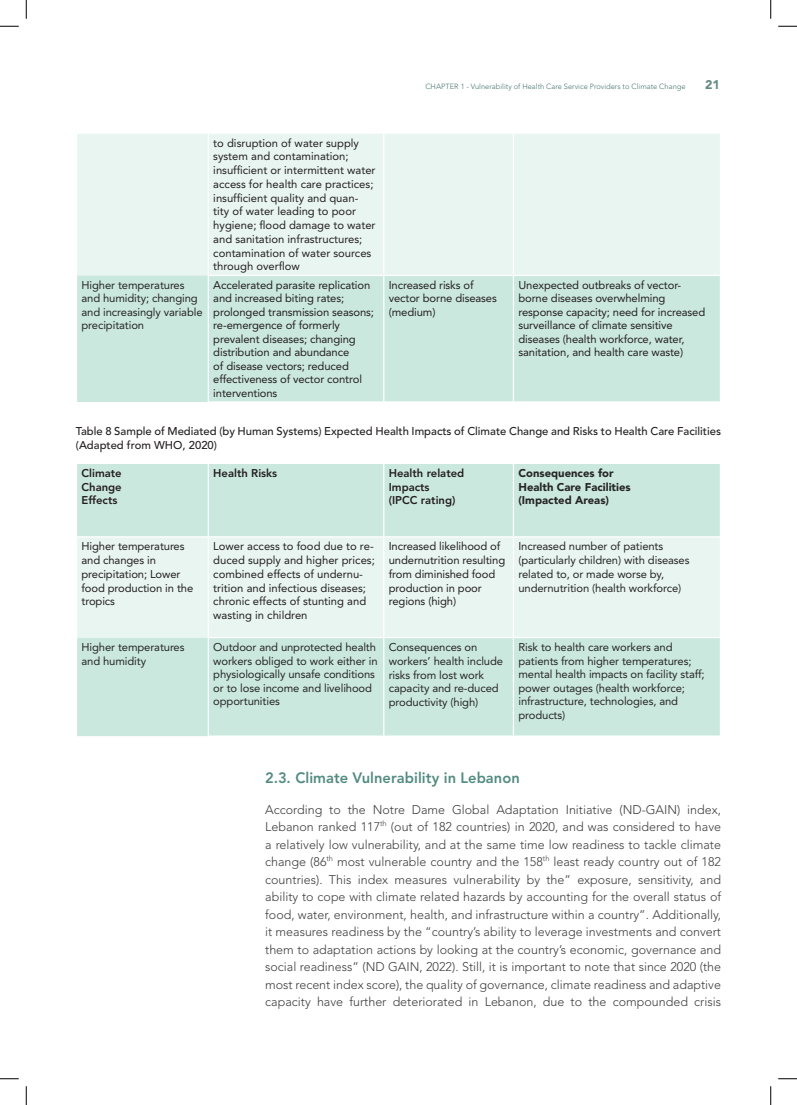
<style>
.page{position:relative;width:797px;height:1105px;background:#fff}
.page>*{position:absolute;margin:0;border:0;box-sizing:border-box;transform-origin:0 0}
.Paragraph_Title-_GRE{font:800 15px "Avenir LT Std";color:#548c82}
.Paragraph_Title-_GRE-2{font:300 12.5px/17.5px "Avenir LT Std";color:#3e3e3f;text-align:justify}
.t1{font:900 12.5px "Avenir LT Std";color:#638a84}
.Tableu-_Filling{font:11.25px/13.8px "Avenir LT Std";letter-spacing:-.01em;color:#231f20}
.Tableu-_Filling-2{font:11.25px/13.5px "Avenir LT Std";letter-spacing:-.01em;color:#262626}
.FIGUREs{font:500 11.25px/13.8px "Avenir LT Std";color:#231f20}
.Tableau-_Titles{font:800 11.25px "Avenir LT Std";color:#231f20}
.Tableau-_Titles-2{font:900 11.25px "Avenir LT Std";color:#262626}
.t2{font:300 7.5px "Avenir LT Std";color:#47756e}
</style>
<div class="page">
<div style="left:77px;top:134px;width:642px;height:141px;background:#e9f5f1"></div>
<div style="left:77px;top:275px;width:642px;height:127px;background:#cbe8df"></div>
<hr style="left:384px;top:275px;width:129px;height:1px;background:#fff">
<hr style="left:513px;top:275px;width:208px;height:1px;background:#fff">
<hr style="left:384px;top:401px;width:129px;height:2px;background:#fff">
<hr style="left:513px;top:401px;width:208px;height:2px;background:#fff">
<hr style="left:208px;top:134px;width:1px;height:141px;background:#fff">
<hr style="left:208px;top:276px;width:1px;height:125px;background:#fff">
<hr style="left:383px;top:134px;width:1px;height:141px;background:#fff">
<hr style="left:513px;top:134px;width:1px;height:141px;background:#fff">
<hr style="left:383px;top:276px;width:1px;height:125px;background:#fff">
<hr style="left:513px;top:276px;width:1px;height:125px;background:#fff">
<hr style="left:208px;top:275px;width:176px;height:1px;background:#fff">
<hr style="left:208px;top:401px;width:176px;height:2px;background:#fff">
<div style="left:77px;top:464px;width:642px;height:272px;background:#cbe8df"></div>
<div style="left:77px;top:537px;width:642px;height:100px;background:#e9f5f1"></div>
<hr style="left:76px;top:536px;width:132px;height:1px;background:#fff">
<hr style="left:208px;top:536px;width:176px;height:1px;background:#fff">
<hr style="left:384px;top:536px;width:129px;height:1px;background:#fff">
<hr style="left:513px;top:536px;width:208px;height:1px;background:#fff">
<hr style="left:384px;top:637px;width:129px;height:1px;background:#fff">
<hr style="left:513px;top:637px;width:208px;height:1px;background:#fff">
<hr style="left:384px;top:735px;width:129px;height:2px;background:#fff">
<hr style="left:513px;top:735px;width:208px;height:2px;background:#fff">
<hr style="left:208px;top:464px;width:1px;height:72px;background:#fff">
<hr style="left:208px;top:537px;width:1px;height:100px;background:#fff">
<hr style="left:208px;top:638px;width:1px;height:97px;background:#fff">
<hr style="left:383px;top:464px;width:1px;height:72px;background:#fff">
<hr style="left:513px;top:464px;width:1px;height:72px;background:#fff">
<hr style="left:383px;top:537px;width:1px;height:100px;background:#fff">
<hr style="left:513px;top:537px;width:1px;height:100px;background:#fff">
<hr style="left:383px;top:638px;width:1px;height:97px;background:#fff">
<hr style="left:513px;top:638px;width:1px;height:97px;background:#fff">
<hr style="left:208px;top:637px;width:176px;height:1px;background:#fff">
<hr style="left:208px;top:735px;width:176px;height:2px;background:#fff">
<svg style="left:0;top:25px;width:19px;height:2px"></svg>
<svg style="left:778px;top:25px;width:19px;height:2px"></svg>
<svg style="left:0;top:1078px;width:19px;height:1px"></svg>
<svg style="left:778px;top:1078px;width:19px;height:1px"></svg>
<svg style="left:25px;top:0;width:2px;height:19px"></svg>
<svg style="left:25px;top:1086px;width:2px;height:19px"></svg>
<svg style="left:770px;top:0;width:1px;height:19px"></svg>
<svg style="left:770px;top:1086px;width:1px;height:19px"></svg>
<p class="Tableu-_Filling" style="left:213px;top:136px;width:164px">to disruption of water supply system and contamination; insufficient or intermittent water access for health care practices; insufficient quality and quan&shy;tity of water leading to poor hygiene; flood damage to water and sanitation infrastructures; contamination of water sources through overflow</p>
<p class="t2" style="left:425px;top:82px;width:262px">CHAPTER 1 - Vulnerability of Health Care Service Providers to Climate Change</p>
<p class="t1" style="left:705px;top:77px;width:16px">21</p>
<p class="Tableu-_Filling-2" style="left:81px;top:278px;width:123px">Higher temperatures and humidity; changing and increasingly variable precipitation</p>
<p class="Tableu-_Filling" style="left:213px;top:278px;width:162px">Accelerated parasite replication and increased biting rates; prolonged transmission seasons; re-emergence of formerly prevalent diseases; changing distribution and abundance<br>of disease vectors; reduced effectiveness of vector control interventions</p>
<p class="Tableu-_Filling" style="left:389px;top:278px;width:110px">Increased risks of vector borne diseases (medium)</p>
<p class="Tableu-_Filling" style="left:518px;top:278px;width:188px">Unexpected outbreaks of vector&shy;borne diseases overwhelming response capacity; need for increased surveillance of climate sensitive diseases (health workforce, water, sanitation, and health care waste)</p>
<p class="FIGUREs" style="left:76px;top:425px;width:646px">Table 8 Sample of Mediated (by Human Systems) Expected Health Impacts of Climate Change and Risks to Health Care Facilities (Adapted from WHO, 2020)</p>
<p class="Tableau-_Titles" style="left:81px;top:466px;width:42px">Climate</p>
<p class="Tableau-_Titles" style="left:81px;top:480px;width:42px">Change</p>
<p class="Tableau-_Titles" style="left:81px;top:494px;width:37px">Effects</p>
<p class="Tableau-_Titles-2" style="left:518px;top:466px;width:97px">Consequences for</p>
<p class="Tableau-_Titles-2" style="left:518px;top:480px;width:114px">Health Care Facilities</p>
<p class="Tableau-_Titles-2" style="left:518px;top:494px;width:92px">(Impacted Areas)</p>
<p class="Tableau-_Titles" style="left:213px;top:466px;width:65px">Health Risks</p>
<p class="Tableau-_Titles" style="left:389px;top:466px;width:77px">Health related</p>
<p class="Tableau-_Titles" style="left:389px;top:480px;width:42px">Impacts</p>
<p class="Tableau-_Titles" style="left:389px;top:494px;width:68px">(IPCC rating)</p>
<p class="Tableu-_Filling" style="left:81px;top:540px;width:113px">Higher temperatures and changes in precipitation; Lower food production in the tropics</p>
<p class="Tableu-_Filling" style="left:213px;top:540px;width:163px">Lower access to food due to re&shy;duced supply and higher prices; combined effects of undernu&shy;trition and infectious diseases; chronic effects of stunting and wasting in children</p>
<p class="Tableu-_Filling" style="left:389px;top:540px;width:118px">Increased likelihood of undernutrition resulting from diminished food production in poor regions (high)</p>
<p class="Tableu-_Filling-2" style="left:518px;top:540px;width:172px">Increased number of patients (particularly children) with diseases related to, or made worse by, undernutrition (health workforce)</p>
<p class="Tableu-_Filling-2" style="left:81px;top:640px;width:105px">Higher temperatures and humidity</p>
<p class="Tableu-_Filling-2" style="left:213px;top:640px;width:166px">Outdoor and unprotected health workers obliged to work either in physiologically unsafe conditions or to lose income and livelihood opportunities</p>
<p class="Tableu-_Filling-2" style="left:389px;top:640px;width:116px">Consequences on workers’ health include risks from lost work capacity and re-duced productivity (high)</p>
<p class="Tableu-_Filling-2" style="left:518px;top:640px;width:188px">Risk to health care workers and patients from higher temperatures; mental health impacts on facility staff; power outages (health workforce; infrastructure, technologies, and products)</p>
<p class="Paragraph_Title-_GRE" style="left:265px;top:768px;width:256px">2.3. Climate Vulnerability in Lebanon</p>
<p class="Paragraph_Title-_GRE-2" style="left:265px;top:801px;width:457px">According to the Notre Dame Global Adaptation Initiative (ND-GAIN) index, Lebanon ranked 117<sup>th</sup> (out of 182 countries) in 2020, and was considered to have a relatively low vulnerability, and at the same time low readiness to tackle climate change (86<sup>th</sup> most vulnerable country and the 158<sup>th</sup> least ready country out of 182 countries). This index measures vulnerability by the” exposure, sensitivity, and ability to cope with climate related hazards by accounting for the overall status of food, water, environment, health, and infrastructure within a country”. Additionally, it measures readiness by the “country’s ability to leverage investments and convert them to adaptation actions by looking at the country’s economic, governance and social readiness” (ND GAIN, 2022). Still, it is important to note that since 2020 (the most recent index score), the quality of governance, climate readiness and adaptive capacity have further deteriorated in Lebanon, due to the compounded crisis</p>
</div>
